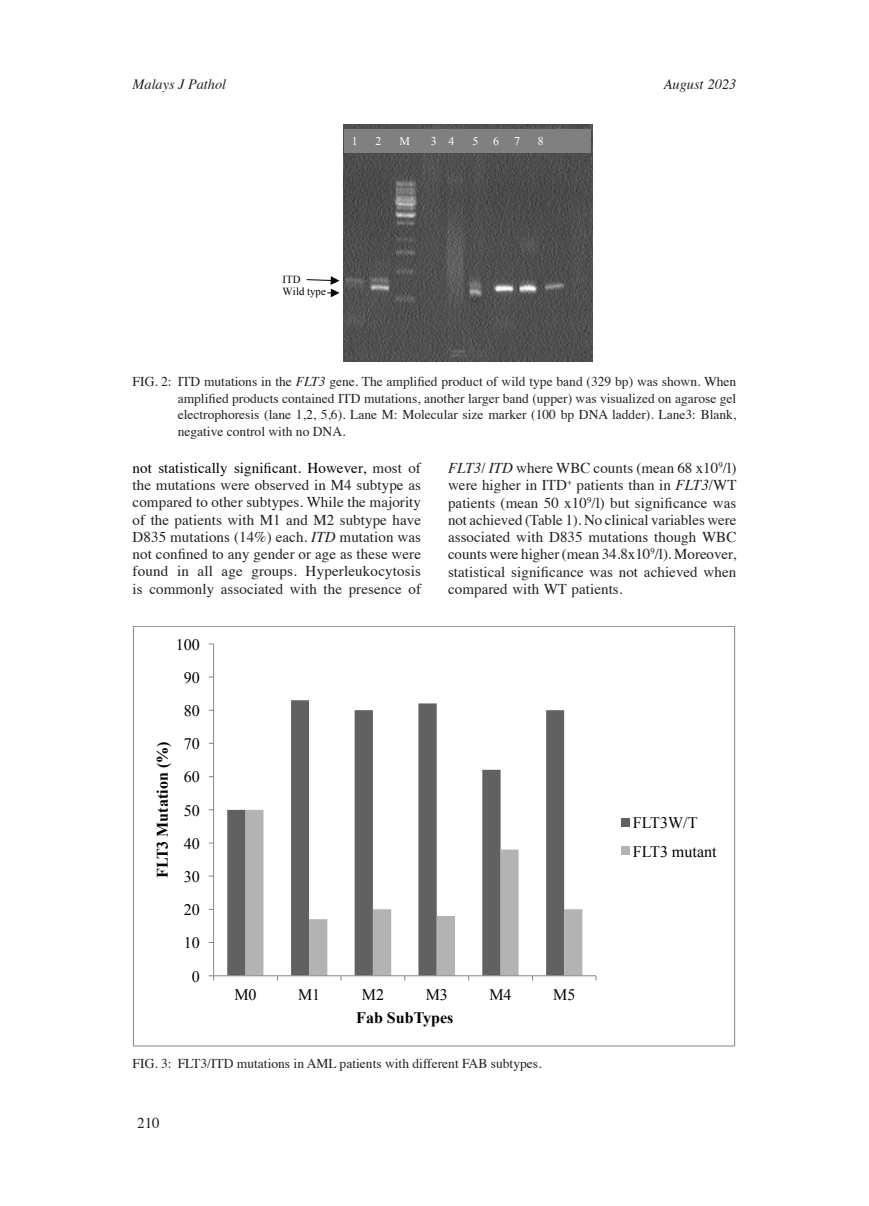
<style>
.page{position:relative;width:869px;height:1206px;background:#fff}
.page>*{position:absolute;margin:0;border:0;box-sizing:border-box;transform-origin:0 0}
.t1{font:16.05px/28.2px "Times New Roman";color:#000}
.t2{font:700 16.05px "Times New Roman";color:#000}
.t3{font:15px/17.2px "Times";letter-spacing:.005em;color:#231f20;text-align:justify}
.t4{font:italic 14.25px "Times";color:#231f20}
.t5{font:13.5px/16.5px "Times";color:#231f20;text-align:justify}
.t6{font:11.85px "Times New Roman";color:#fff}
.t7{font:10.8px/12.6px "Times New Roman";color:#000}
.s1{font-style:italic}
.s2{color:#000}
</style>
<div class="page">
<img style="left:343px;top:124px;width:249px;height:237px">
<img style="left:343px;top:361px;width:249px;height:1px">
<svg style="left:306px;top:276px;width:33px;height:21px"></svg>
<div style="left:344px;top:129px;width:246px;height:24px;background:#808080"></div>
<svg style="left:133px;top:1046px;width:602px;height:1px"></svg>
<svg style="left:227px;top:700px;width:337px;height:275px"></svg>
<svg style="left:245px;top:810px;width:337px;height:165px"></svg>
<hr style="left:213px;top:644px;width:1px;height:331px;background:#868686">
<hr style="left:213px;top:975px;width:382px;height:1px;background:#868686">
<svg style="left:209px;top:975px;width:5px;height:5px"></svg>
<div style="left:621px;top:818px;width:8px;height:8px;background:#616161"></div>
<div style="left:621px;top:846px;width:8px;height:8px;background:#b3b3b3"></div>
<p class="t4" style="left:133px;top:72px;width:95px">Malays J Pathol</p>
<p class="t4" style="left:663px;top:72px;width:74px">August 2023</p>
<p class="t6" style="left:351px;top:133px;width:7px">1</p>
<p class="t6" style="left:375px;top:133px;width:7px">2</p>
<p class="t6" style="left:399px;top:133px;width:12px">M</p>
<p class="t6" style="left:430px;top:133px;width:25px">3 4</p>
<p class="t6" style="left:472px;top:133px;width:28px">5 6</p>
<p class="t6" style="left:513px;top:133px;width:7px">7</p>
<p class="t6" style="left:537px;top:133px;width:7px">8</p>
<p class="t7" style="left:282px;top:273px;width:45px">ITD<br>Wild type</p>
<p class="t5" style="left:178px;top:372px;width:560px;text-indent:-45px">FIG. 2: ITD mutations in the <span class="s1">FLT3</span> gene. The amplified product of wild type band (329 bp) was shown. When amplified products contained ITD mutations, another larger band (upper) was visualized on agarose gel electrophoresis (lane 1,2, 5,6). Lane M: Molecular size marker (100 bp DNA ladder). Lane3: Blank, negative control with no DNA.</p>
<p class="t3" style="left:133px;top:458px;width:290px"><span class="s2">not statistically significant. However,</span> most of the mutations were observed in M4 subtype as compared to other subtypes. While the majority of the patients with M1 and M2 subtype have D835 mutations (14%) each. <span class="s1">ITD</span> mutation was not confined to any gender or age as these were found in all age groups. Hyperleukocytosis is commonly associated with the presence of</p>
<p class="t3" style="left:448px;top:458px;width:290px"><span class="s1">FLT3</span>/ <span class="s1">ITD</span> where WBC counts (mean 68 x10<sup>9</sup>/l) were higher in ITD<sup>+</sup> patients than in <span class="s1">FLT3</span>/WT patients (mean 50 x10<sup>9</sup>/l) but significance was not achieved (Table 1). No clinical variables were associated with D835 mutations though WBC counts were higher (mean 34.8x10<sup>9</sup>/l). Moreover, statistical significance was not achieved when compared with WT patients.</p>
<p class="t1" style="left:175px;top:630px;width:26px">100</p>
<p class="t1" style="left:184px;top:663px;width:18px">90</p>
<p class="t2" style="left:151px;top:878px;width:138px;rotate:-90deg">FLT3 Mutation (%)</p>
<p class="t1" style="left:184px;top:696px;width:18px">80</p>
<p class="t1" style="left:184px;top:729px;width:18px">70</p>
<p class="t1" style="left:184px;top:762px;width:18px">60</p>
<p class="t1" style="left:184px;top:796px;width:18px">50</p>
<p class="t1" style="left:184px;top:829px;width:18px">40</p>
<p class="t1" style="left:184px;top:862px;width:18px">30</p>
<p class="t1" style="left:184px;top:895px;width:18px">20</p>
<p class="t1" style="left:184px;top:928px;width:18px">10</p>
<p class="t1" style="left:192px;top:961px;width:10px">0</p>
<p class="t1" style="left:234px;top:980px;width:24px">M0</p>
<p class="t1" style="left:298px;top:980px;width:24px">M1</p>
<p class="t1" style="left:362px;top:980px;width:24px">M2</p>
<p class="t1" style="left:425px;top:980px;width:24px">M3</p>
<p class="t1" style="left:489px;top:980px;width:24px">M4</p>
<p class="t1" style="left:553px;top:980px;width:24px">M5</p>
<p class="t2" style="left:356px;top:1007px;width:99px">Fab SubTypes</p>
<p class="t5" style="left:133px;top:1053px;width:410px">FIG. 3: FLT3/ITD mutations in AML patients with different FAB subtypes.</p>
<p class="t3" style="left:137px;top:1113px;width:24px">210</p>
<p class="t1" style="left:632px;top:808px;width:85px">FLT3W/T<br>FLT3 mutant</p>
</div>
